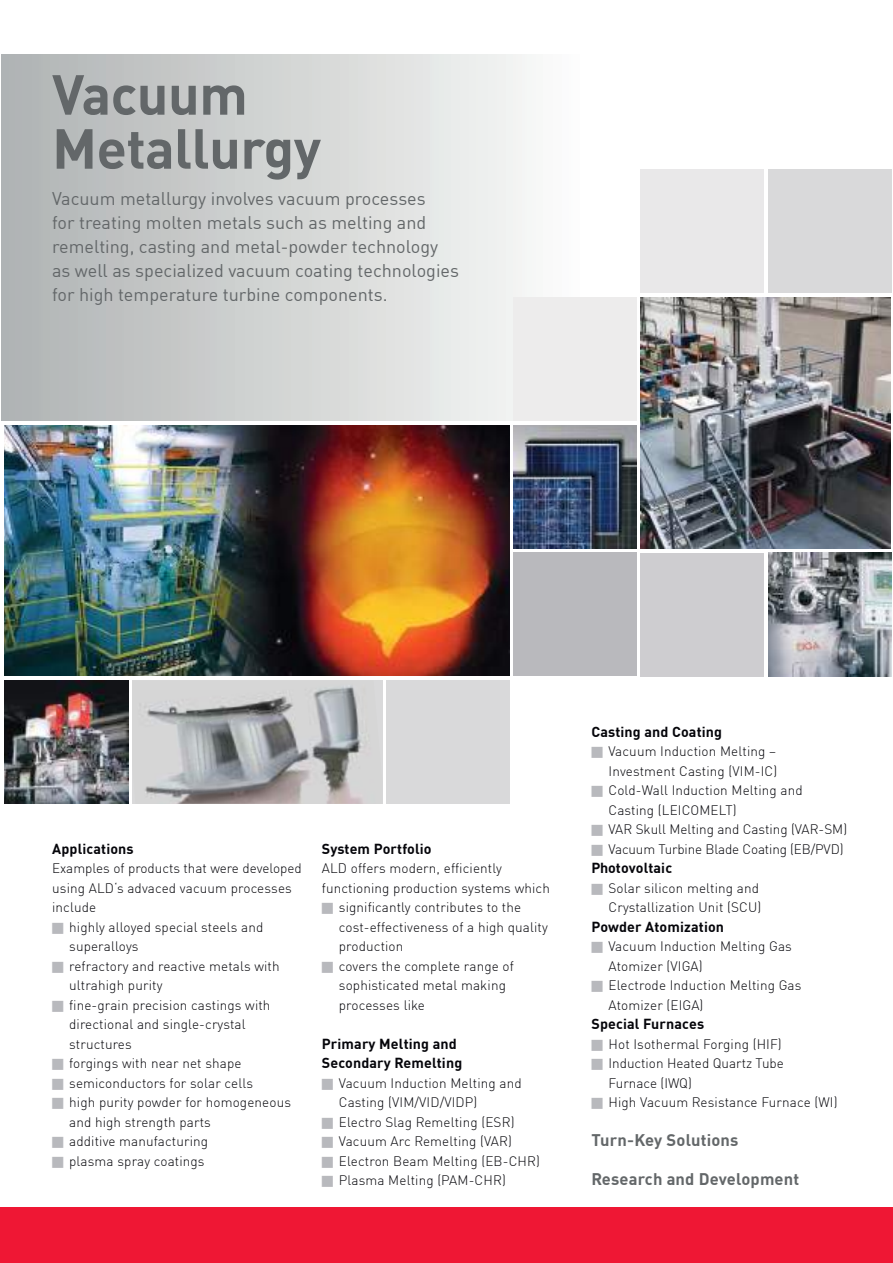
<style>
.page{position:relative;width:893px;height:1263px;background:#fff}
.page>*{position:absolute;margin:0;border:0;box-sizing:border-box;transform-origin:0 0}
.t1{font:700 55.5px/54px "DIN Offc";letter-spacing:-.01em;color:#636769}
.t2{font:18px/24px "DIN Offc";color:#636769}
.t3{font:700 16.5px "DIN Offc";letter-spacing:.01em;color:#636769}
.t4{font:700 14.25px/19.5px "DIN Offc";letter-spacing:.01em;color:#05050a}
.t5{font:300 13.5px/19.5px "DIN Offc";letter-spacing:.01em;color:#05050a}
</style>
<div class="page">
<div style="left:0;top:1208px;width:893px;height:55px;background:#ef1734"></div>
<div style="left:1px;top:54px;width:590px;height:367px;background:linear-gradient(to right,#aeb1b2,#fcfdfc)"></div>
<div style="left:514px;top:552px;width:123px;height:124px;background:#b9b9bd"></div>
<img style="left:768px;top:553px;width:123px;height:123px">
<div style="left:641px;top:553px;width:123px;height:123px;background:#cecdd0"></div>
<div style="left:768px;top:170px;width:123px;height:123px;background:#d9d9da"></div>
<div style="left:641px;top:170px;width:123px;height:123px;background:#e9e8e9"></div>
<div style="left:514px;top:297px;width:123px;height:124px;background:#edecec"></div>
<div style="left:386px;top:680px;width:123px;height:124px;background:#d9d9da"></div>
<img style="left:132px;top:680px;width:250px;height:124px">
<img style="left:4px;top:680px;width:124px;height:124px">
<img style="left:4px;top:425px;width:505px;height:251px">
<img style="left:514px;top:425px;width:123px;height:123px">
<img style="left:641px;top:298px;width:250px;height:250px">
<h1 class="t1" style="left:52px;top:65px;width:271px">Vacuum<br>Metallurgy</h1>
<p class="t2" style="left:52px;top:186px;width:408px">Vacuum metallurgy involves vacuum processes<br>for treating molten metals such as melting and remelting, casting and metal-powder technology as well as specialized vacuum coating technologies for high temperature turbine components.</p>
<p class="t4" style="left:52px;top:838px;width:83px">Applications</p>
<p class="t5" style="left:52px;top:858px;width:251px">Examples of products that were developed</p>
<p class="t5" style="left:52px;top:878px;width:241px">using ALD‘s advaced vacuum processes</p>
<p class="t5" style="left:52px;top:897px;width:46px">include</p>
<p class="t5" style="left:69px;top:917px;width:196px">highly alloyed special steels and</p>
<p class="t5" style="left:69px;top:936px;width:71px">superalloys</p>
<p class="t5" style="left:69px;top:956px;width:212px">refractory and reactive metals with</p>
<p class="t5" style="left:69px;top:975px;width:95px">ultrahigh purity</p>
<p class="t5" style="left:69px;top:995px;width:203px">fine-grain precision castings with</p>
<p class="t5" style="left:69px;top:1014px;width:178px">directional and single-crystal</p>
<p class="t5" style="left:69px;top:1034px;width:64px">structures</p>
<p class="t5" style="left:69px;top:1053px;width:174px">forgings with near net shape</p>
<p class="t5" style="left:69px;top:1073px;width:185px">semiconductors for solar cells</p>
<p class="t5" style="left:69px;top:1092px;width:223px">high purity powder for homogeneous</p>
<p class="t5" style="left:69px;top:1112px;width:143px">and high strength parts</p>
<p class="t5" style="left:69px;top:1131px;width:140px">additive manufacturing</p>
<p class="t5" style="left:69px;top:1151px;width:137px">plasma spray coatings</p>
<p class="t4" style="left:322px;top:838px;width:111px">System Portfolio</p>
<p class="t5" style="left:322px;top:858px;width:181px">ALD offers modern, efficiently</p>
<p class="t5" style="left:322px;top:878px;width:230px">functioning production systems which</p>
<p class="t5" style="left:339px;top:897px;width:184px">significantly contributes to the</p>
<p class="t5" style="left:339px;top:917px;width:211px">cost-effectiveness of a high quality</p>
<p class="t5" style="left:339px;top:936px;width:66px">production</p>
<p class="t5" style="left:339px;top:956px;width:177px">covers the complete range of</p>
<p class="t5" style="left:339px;top:975px;width:169px">sophisticated metal making</p>
<p class="t5" style="left:339px;top:995px;width:88px">processes like</p>
<p class="t4" style="left:322px;top:1033px;width:142px">Primary Melting and<br>Secondary Remelting</p>
<p class="t5" style="left:339px;top:1073px;width:203px">Vacuum Induction Melting and<br>Casting (VIM/VID/VIDP)<br>Electro Slag Remelting (ESR)<br>Vacuum Arc Remelting (VAR)<br>Electron Beam Melting (EB-CHR)<br>Plasma Melting (PAM-CHR)</p>
<p class="t4" style="left:591px;top:721px;width:132px">Casting and Coating</p>
<p class="t5" style="left:608px;top:741px;width:240px">Vacuum Induction Melting –<br>Investment Casting (VIM-IC)<br>Cold-Wall Induction Melting and<br>Casting (LEICOMELT)<br>VAR Skull Melting and Casting (VAR-SM)<br>Vacuum Turbine Blade Coating (EB/PVD)</p>
<p class="t4" style="left:591px;top:857px;width:82px">Photovoltaic</p>
<p class="t5" style="left:608px;top:878px;width:154px">Solar silicon melting and<br>Crystallization Unit (SCU)</p>
<p class="t4" style="left:591px;top:916px;width:134px">Powder Atomization</p>
<p class="t5" style="left:608px;top:936px;width:194px">Vacuum Induction Melting Gas<br>Atomizer (VIGA)<br>Electrode Induction Melting Gas<br>Atomizer (EIGA)</p>
<p class="t4" style="left:591px;top:1013px;width:114px">Special Furnaces</p>
<p class="t5" style="left:608px;top:1034px;width:231px">Hot Isothermal Forging (HIF)<br>Induction Heated Quartz Tube<br>Furnace (IWQ)<br>High Vacuum Resistance Furnace (WI)</p>
<p class="t3" style="left:591px;top:1129px;width:148px">Turn-Key Solutions</p>
<p class="t3" style="left:591px;top:1168px;width:209px">Research and Development</p>
</div>
